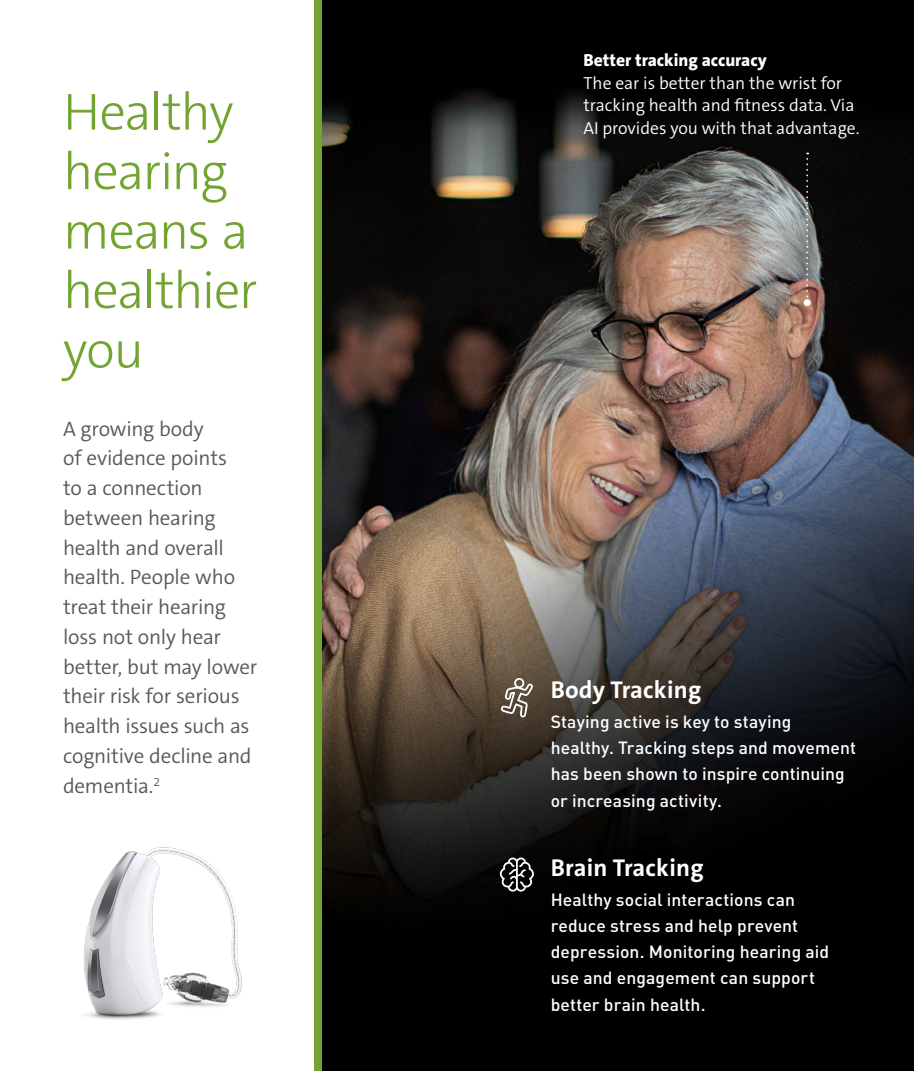
<style>
.page{position:relative;width:914px;height:1071px;background:#fff}
.page>*{position:absolute;margin:0;border:0;box-sizing:border-box;transform-origin:0 0}
.ST_BodyCopy{font:300 52.5px/59.5px "The Sans C5";letter-spacing:-.025em;color:#73a432}
.t1{font:700 24.5px "The Sans C5";letter-spacing:.01em;color:#fff}
.ST_BodyCopy-2{font:300 21px/29.8px "The Sans C5";letter-spacing:-.01em;color:#57585a}
.ST_BodyCopy-3{font:500 17.5px/26.2px "DINOT";letter-spacing:.005em;color:#fff}
.t2{font:300 17.5px/22.8px "The Sans C5";color:#fff}
.s1{font-weight:800}
</style>
<div class="page">
<div style="left:284px;top:0;width:630px;height:1071px;background:#000001"></div>
<img style="left:322px;top:90px;width:592px;height:94px">
<svg style="left:322px;top:184px;width:592px;height:72px;fill:#0d0c0c"></svg>
<img style="left:322px;top:256px;width:592px;height:638px">
<div style="left:0;top:0;width:315px;height:1071px;background:#fff"></div>
<svg style="left:806px;top:153px;width:2px;height:146px"></svg>
<div style="left:803px;top:299px;width:7px;height:7px;background:#fff;border-radius:50%"></div>
<svg style="left:501px;top:678px;width:31px;height:39px"></svg>
<svg style="left:500px;top:858px;width:34px;height:34px"></svg>
<img style="left:84px;top:847px;width:158px;height:173px">
<div style="left:314px;top:0;width:8px;height:1071px;background:#73a432"></div>
<p class="ST_BodyCopy" style="left:63px;top:82px;width:196px">Healthy hearing means a healthier you</p>
<p class="ST_BodyCopy-2" style="left:63px;top:414px;width:196px">A growing body<br>of evidence points<br>to a connection between hearing health and overall health. People who treat their hearing loss not only hear better, but may lower their risk for serious health issues such as cognitive decline and dementia.<sup>2</sup></p>
<p class="t2" style="left:583px;top:49px;width:278px"><span class="s1">Better tracking accuracy<br></span>The ear is better than the wrist for tracking health and fitness data. Via AI provides you with that advantage.</p>
<p class="t1" style="left:550px;top:674px;width:152px">Body Tracking</p>
<p class="ST_BodyCopy-3" style="left:550px;top:708px;width:307px">Staying active is key to staying healthy. Tracking steps and movement has been shown to inspire continuing or increasing activity.</p>
<p class="t1" style="left:550px;top:852px;width:154px">Brain Tracking</p>
<p class="ST_BodyCopy-3" style="left:550px;top:886px;width:280px">Healthy social interactions can reduce stress and help prevent depression. Monitoring hearing aid use and engagement can support better brain health.</p>
</div>
